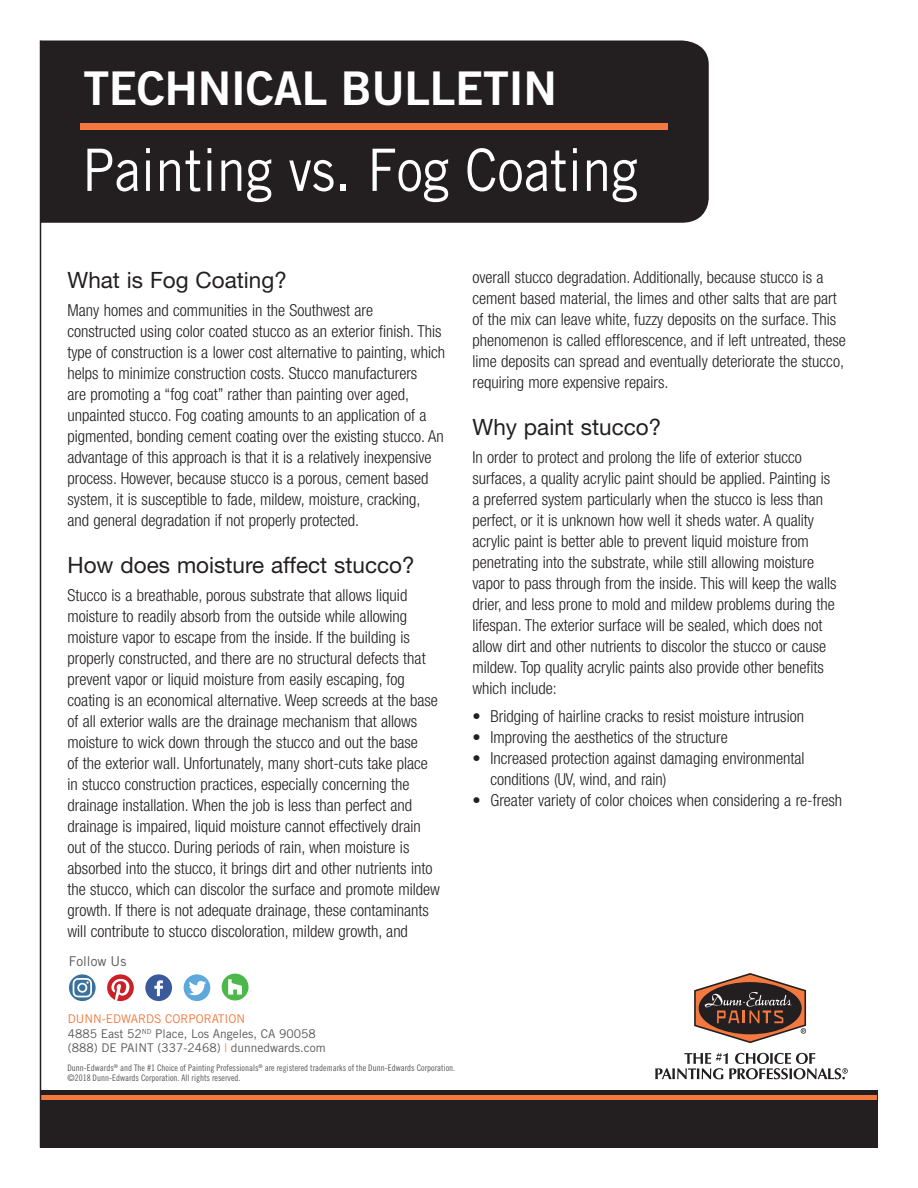
<style>
.page{position:relative;width:918px;height:1188px;background:#fff}
.page>*{position:absolute;margin:0;border:0;box-sizing:border-box;transform-origin:0 0}
.t1{font:58.5px "Trade Gothic";color:#fff;scale:.9 1}
.t2{font:46.5px "Trade Gothic Bold Two";letter-spacing:-.01em;color:#fff}
.greentextbold{font:22.5px "Helvetica Neue";color:#231f20}
.Body_Text_2{font:300 condensed 16.5px/21px "Helvetica Neue";color:#231f20}
.t3{font:13.5px "Trade Gothic";color:#58595b}
.t4{font:12px/14.4px "Trade Gothic";color:#57585a}
.t5{font:9px/9.8px "Trade Gothic Cond Eighteen";color:#57585a}
.s1{color:#f4793e}
</style>
<div class="page">
<div style="left:40px;top:1090px;width:838px;height:58px;background:#231f20"></div>
<div style="left:40px;top:1095px;width:838px;height:5px;background:#f4793e"></div>
<svg style="left:694px;top:973px;width:112px;height:70px"></svg>
<svg style="left:655px;top:1053px;width:193px;height:26px"></svg>
<div style="left:145px;top:974px;width:27px;height:27px;background:#3b5a9c;border-radius:50%"></div>
<svg style="left:154px;top:980px;width:9px;height:16px"></svg>
<svg style="left:107px;top:974px;width:27px;height:27px"></svg>
<div style="left:184px;top:974px;width:26px;height:27px;background:#5da9dc;border-radius:50%"></div>
<svg style="left:189px;top:980px;width:17px;height:15px"></svg>
<svg style="left:69px;top:974px;width:27px;height:27px"></svg>
<svg style="left:73px;top:978px;width:19px;height:19px"></svg>
<div style="left:222px;top:974px;width:27px;height:26px;background:#4cb849;border-radius:50%"></div>
<svg style="left:228px;top:979px;width:14px;height:16px"></svg>
<hr style="left:40px;top:40px;width:1px;height:1108px;background:#231f20">
<div style="left:41px;top:40px;width:668px;height:183px;background:#231f20"></div>
<div style="left:80px;top:124px;width:588px;height:6px;background:#f4793e"></div>
<h2 class="t2" style="left:83px;top:59px;width:475px">TECHNICAL BULLETIN</h2>
<p class="t1" style="left:82px;top:135px;width:619px">Painting vs. Fog Coating</p>
<p class="greentextbold" style="left:68px;top:266px;width:221px">What is Fog Coating?</p>
<p class="Body_Text_2" style="left:68px;top:299px;width:379px">Many homes and communities in the Southwest are constructed using color coated stucco as an exterior finish. This type of construction is a lower cost alternative to painting, which helps to minimize construction costs. Stucco manufacturers<br>are promoting a “fog coat” rather than painting over aged, unpainted stucco. Fog coating amounts to an application of a pigmented, bonding cement coating over the existing stucco. An advantage of this approach is that it is a relatively inexpensive process. However, because stucco is a porous, cement based system, it is susceptible to fade, mildew, moisture, cracking, and general degradation if not properly protected.</p>
<p class="greentextbold" style="left:68px;top:551px;width:349px">How does moisture affect stucco?</p>
<p class="Body_Text_2" style="left:68px;top:584px;width:374px">Stucco is a breathable, porous substrate that allows liquid moisture to readily absorb from the outside while allowing moisture vapor to escape from the inside. If the building is properly constructed, and there are no structural defects that prevent vapor or liquid moisture from easily escaping, fog coating is an economical alternative. Weep screeds at the base of all exterior walls are the drainage mechanism that allows moisture to wick down through the stucco and out the base<br>of the exterior wall. Unfortunately, many short-cuts take place in stucco construction practices, especially concerning the drainage installation. When the job is less than perfect and drainage is impaired, liquid moisture cannot effectively drain out of the stucco. During periods of rain, when moisture is absorbed into the stucco, it brings dirt and other nutrients into the stucco, which can discolor the surface and promote mildew growth. If there is not adequate drainage, these contaminants will contribute to stucco discoloration, mildew growth, and</p>
<p class="t3" style="left:69px;top:953px;width:59px">Follow Us</p>
<p class="Body_Text_2" style="left:473px;top:267px;width:375px">overall stucco degradation. Additionally, because stucco is a cement based material, the limes and other salts that are part of the mix can leave white, fuzzy deposits on the surface. This phenomenon is called efflorescence, and if left untreated, these lime deposits can spread and eventually deteriorate the stucco, requiring more expensive repairs.</p>
<p class="greentextbold" style="left:473px;top:414px;width:190px">Why paint stucco?</p>
<p class="Body_Text_2" style="left:473px;top:447px;width:366px">In order to protect and prolong the life of exterior stucco surfaces, a quality acrylic paint should be applied. Painting is a preferred system particularly when the stucco is less than perfect, or it is unknown how well it sheds water. A quality acrylic paint is better able to prevent liquid moisture from penetrating into the substrate, while still allowing moisture vapor to pass through from the inside. This will keep the walls drier, and less prone to mold and mildew problems during the lifespan. The exterior surface will be sealed, which does not allow dirt and other nutrients to discolor the stucco or cause mildew. Top quality acrylic paints also provide other benefits which include:</p>
<p class="Body_Text_2" style="left:473px;top:705px;width:333px">• Bridging of hairline cracks to resist moisture intrusion</p>
<p class="Body_Text_2" style="left:473px;top:726px;width:257px">• Improving the aesthetics of the structure</p>
<p class="Body_Text_2" style="left:491px;top:747px;width:316px;text-indent:-18px">• Increased protection against damaging environmental conditions (UV, wind, and rain)</p>
<p class="Body_Text_2" style="left:473px;top:789px;width:371px">• Greater variety of color choices when considering a re-fresh</p>
<p class="t4" style="left:68px;top:1012px;width:259px"><span class="s1">DUNN-EDWARDS CORPORATION<br></span>4885 East 52<sup>ND</sup> Place, Los Angeles, CA 90058 (888) DE PAINT (337-2468) <span class="s1">|</span> dunnedwards.com</p>
<p class="t5" style="left:67px;top:1063px;width:389px">Dunn-Edwards<sup>®</sup> and The #1 Choice of Painting Professionals<sup>®</sup> are registered trademarks of the Dunn-Edwards Corporation. ©2018 Dunn-Edwards Corporation. All rights reserved.</p>
</div>
